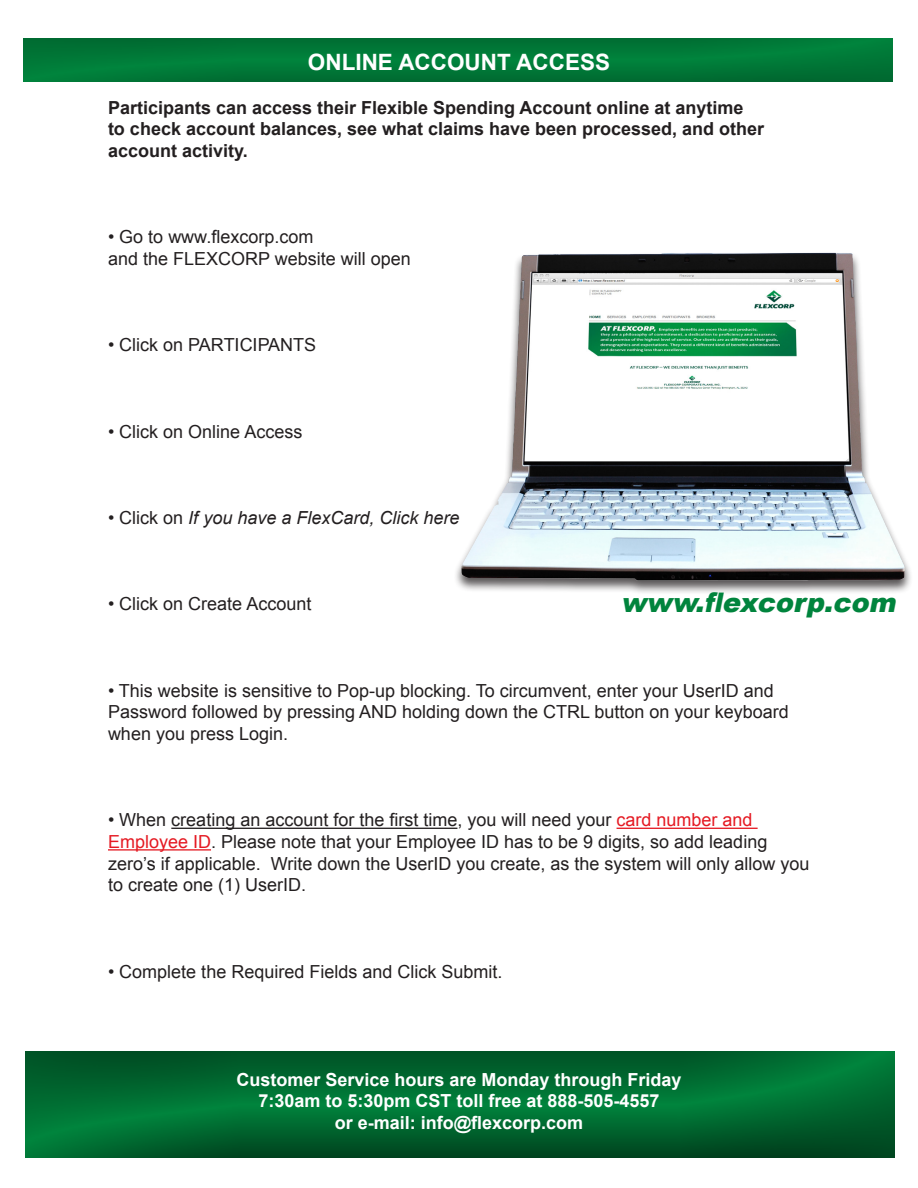
<style>
.page{position:relative;width:918px;height:1188px;background:#fff}
.page>*{position:absolute;margin:0;border:0;box-sizing:border-box;transform-origin:0 0}
.t1{font:italic 900 27px "Arial";color:#00843d}
.t2{font:700 22.5px "Arial";color:#fff}
.t3{font:18px/21.6px "Arial";color:#231f20}
.t4{font:700 18px/21.6px "Arial";color:#231f20}
.t5{font:700 18px "Arial";color:#fff}
.t6{font:italic 18px "Arial";color:#231f20}
.s1{font-style:normal}
.s2{color:#e51a23}
</style>
<div class="page">
<div style="left:22px;top:36px;width:871px;height:46px;background:#231f20;opacity:.75"></div>
<div style="left:23px;top:1049px;width:872px;height:111px;background:#231f20;opacity:.75"></div>
<hr style="left:171px;top:828px;width:286px;height:1px;background:#231f20">
<hr style="left:617px;top:828px;width:141px;height:1px;background:#e51a23">
<hr style="left:108px;top:849px;width:103px;height:2px;background:#e51a23">
<div style="left:453px;top:251px;width:459px;height:344px;background:#231f20;opacity:.75"></div>
<img style="left:480px;top:253px;width:253px;height:279px">
<p class="t2" style="left:308px;top:50px;width:304px">ONLINE ACCOUNT ACCESS</p>
<p class="t4" style="left:108px;top:96px;width:658px">Participants can access their Flexible Spending Account online at anytime to check account balances, see what claims have been processed, and other account activity.</p>
<p class="t3" style="left:108px;top:226px;width:207px">• Go to www.flexcorp.com</p>
<p class="t3" style="left:108px;top:248px;width:304px">and the FLEXCORP website will open</p>
<p class="t3" style="left:108px;top:334px;width:210px">• Click on PARTICIPANTS</p>
<p class="t3" style="left:108px;top:420px;width:196px">• Click on Online Access</p>
<p class="t6" style="left:108px;top:508px;width:353px"><span class="s1">• Click on</span> If you have a FlexCard, Click here</p>
<p class="t3" style="left:108px;top:593px;width:205px">• Click on Create Account</p>
<p class="t1" style="left:621px;top:587px;width:282px">www.flexcorp.com</p>
<p class="t3" style="left:108px;top:680px;width:682px">• This website is sensitive to Pop-up blocking. To circumvent, enter your UserID and<br>Password followed by pressing AND holding down the CTRL button on your keyboard when you press Login.</p>
<p class="t3" style="left:108px;top:809px;width:703px">• When creating an account for the first time, you will need your <span class="s2">card number and Employee ID</span>. Please note that your Employee ID has to be 9 digits, so add leading zero’s if applicable. Write down the UserID you create, as the system will only allow you to create one (1) UserID.</p>
<p class="t3" style="left:108px;top:960px;width:396px">• Complete the Required Fields and Click Submit.</p>
<p class="t5" style="left:236px;top:1069px;width:447px">Customer Service hours are Monday through Friday</p>
<p class="t5" style="left:258px;top:1091px;width:403px">7:30am to 5:30pm CST toll free at 888-505-4557</p>
<p class="t5" style="left:335px;top:1112px;width:250px">or e-mail: info@flexcorp.com</p>
</div>
